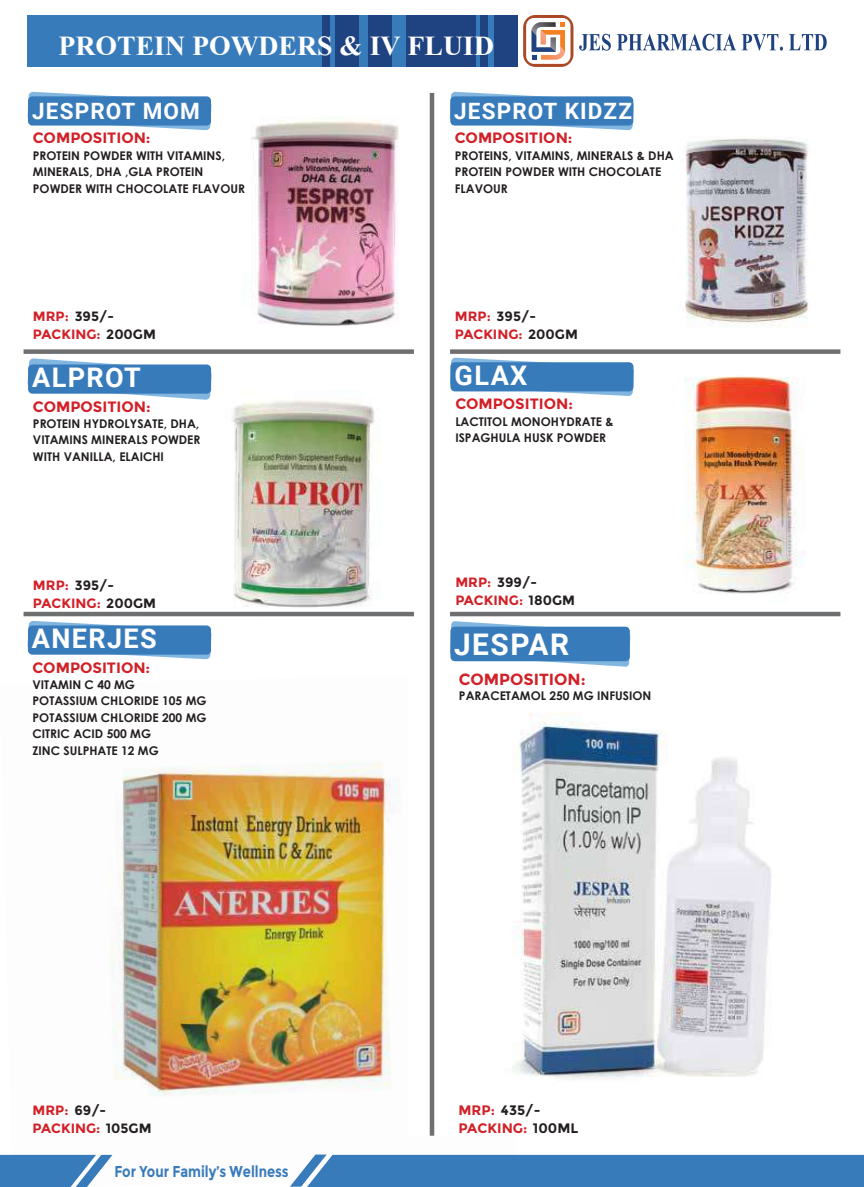
<style>
.page{position:relative;width:864px;height:1187px;background:#fff}
.page>*{position:absolute;margin:0;border:0;box-sizing:border-box;transform-origin:0 0}
.t1{font:700 34.5px "Aparajita";color:#fff}
.t2{font:700 29.85px "Roboto";letter-spacing:.05em;color:#fff}
.t3{font:700 27px "Roboto";letter-spacing:.05em;color:#fff}
.t4{font:700 22.5px "Roboto";letter-spacing:.05em;color:#fff}
.t5{font:700 16.2px "Montserrat";color:#d22027}
.t6{font:700 15.75px "Montserrat";color:#387bbb;scale:.83 1}
.t7{font:700 15px "Montserrat";color:#d22027}
.t8{font:700 13.65px "Montserrat";color:#d22027}
.t9{font:700 13.65px "Montserrat";color:#231f20}
.t10{font:700 13.5px "Montserrat";color:#d22027}
.t11{font:700 13.5px "Montserrat";color:#231f20}
.t12{font:700 12px/16.5px "Century Gothic";color:#231f20}
.s1{color:#d22027}
.s2{color:#231f20}
</style>
<div class="page">
<img style="left:251px;top:120px;width:148px;height:206px">
<svg style="left:27px;top:92px;width:184px;height:38px"></svg>
<div style="left:28px;top:96px;width:183px;height:29px;background:#387bbb;border-radius:4px"></div>
<img style="left:628px;top:103px;width:213px;height:251px">
<svg style="left:449px;top:92px;width:184px;height:38px"></svg>
<div style="left:450px;top:96px;width:183px;height:29px;background:#387bbb;border-radius:4px"></div>
<img style="left:173px;top:374px;width:262px;height:262px">
<svg style="left:27px;top:358px;width:185px;height:42px"></svg>
<div style="left:28px;top:364px;width:183px;height:29px;background:#387bbb;border-radius:4px"></div>
<img style="left:633px;top:365px;width:208px;height:251px">
<svg style="left:451px;top:357px;width:182px;height:39px"></svg>
<div style="left:450px;top:362px;width:183px;height:29px;background:#387bbb;border-radius:4px"></div>
<img style="left:111px;top:762px;width:324px;height:394px">
<svg style="left:27px;top:620px;width:184px;height:39px"></svg>
<div style="left:28px;top:625px;width:183px;height:29px;background:#387bbb;border-radius:4px"></div>
<img style="left:408px;top:661px;width:364px;height:473px">
<svg style="left:449px;top:621px;width:181px;height:45px"></svg>
<div style="left:450px;top:626px;width:179px;height:35px;background:#387bbb;border-radius:4px"></div>
<svg style="left:0;top:1154px;width:112px;height:32px;background:#5a91c6"></svg>
<div style="left:290px;top:1154px;width:573px;height:32px;background:#387bbb"></div>
<div style="left:521px;top:13px;width:53px;height:55px;border:3px solid #fff;border-radius:12px"></div>
<svg style="left:523px;top:15px;width:50px;height:52px"></svg>
<div style="left:526px;top:18px;width:44px;height:46px;background:#fff;border-radius:8px"></div>
<svg style="left:528px;top:19px;width:39px;height:43px"></svg>
<svg style="left:579px;top:34px;width:247px;height:17px"></svg>
<div style="left:28px;top:15px;width:489px;height:52px;background:#387bbb"></div>
<div style="left:367px;top:15px;width:24px;height:52px;background:#1f4281"></div>
<div style="left:406px;top:15px;width:70px;height:52px;background:#1f4281"></div>
<div style="left:480px;top:15px;width:7px;height:52px;background:#1f4281"></div>
<div style="left:493px;top:15px;width:24px;height:52px;background:#1f4281"></div>
<div style="left:322px;top:15px;width:7px;height:52px;background:#1f4281"></div>
<div style="left:335px;top:15px;width:24px;height:52px;background:#1f4281"></div>
<div style="left:429px;top:93px;width:5px;height:1042px;background:#6e6f71"></div>
<div style="left:450px;top:349px;width:390px;height:5px;background:#6e6f71"></div>
<div style="left:24px;top:349px;width:390px;height:5px;background:#6e6f71"></div>
<div style="left:450px;top:611px;width:390px;height:5px;background:#6e6f71"></div>
<div style="left:24px;top:611px;width:390px;height:5px;background:#6e6f71"></div>
<h1 class="t1" style="left:58px;top:24px;width:437px">PROTEIN POWDERS &amp; IV FLUID</h1>
<h3 class="t4" style="left:32px;top:95px;width:169px">JESPROT MOM</h3>
<p class="t7" style="left:33px;top:129px;width:119px">COMPOSITION:</p>
<h3 class="t4" style="left:454px;top:95px;width:179px">JESPROT KIDZZ</h3>
<p class="t7" style="left:454px;top:129px;width:119px">COMPOSITION:</p>
<p class="t12" style="left:33px;top:146px;width:213px">PROTEIN POWDER WITH VITAMINS,<br>MINERALS, DHA ,GLA PROTEIN<br>POWDER WITH CHOCOLATE FLAVOUR</p>
<p class="t12" style="left:454px;top:146px;width:220px">PROTEINS, VITAMINS, MINERALS &amp; DHA<br>PROTEIN POWDER WITH CHOCOLATE<br>FLAVOUR</p>
<p class="t11" style="left:33px;top:308px;width:83px"><span class="s1">MRP:</span> 395/-</p>
<p class="t11" style="left:454px;top:308px;width:83px"><span class="s1">MRP:</span> 395/-</p>
<p class="t10" style="left:33px;top:326px;width:124px">PACKING: <span class="s2">200GM</span></p>
<p class="t10" style="left:454px;top:326px;width:124px">PACKING: <span class="s2">200GM</span></p>
<h3 class="t3" style="left:32px;top:358px;width:110px">ALPROT</h3>
<p class="t7" style="left:33px;top:397px;width:119px">COMPOSITION:</p>
<h3 class="t3" style="left:454px;top:356px;width:74px">GLAX</h3>
<p class="t7" style="left:455px;top:395px;width:119px">COMPOSITION:</p>
<p class="t12" style="left:33px;top:415px;width:169px;text-align:justify">PROTEIN HYDROLYSATE, DHA, VITAMINS MINERALS POWDER WITH VANILLA, ELAICHI</p>
<p class="t12" style="left:455px;top:412px;width:160px">LACTITOL MONOHYDRATE &amp;<br>ISPAGHULA HUSK POWDER</p>
<p class="t11" style="left:33px;top:577px;width:83px"><span class="s1">MRP:</span> 395/-</p>
<p class="t11" style="left:455px;top:574px;width:83px"><span class="s1">MRP:</span> 399/-</p>
<p class="t10" style="left:33px;top:595px;width:124px">PACKING: <span class="s2">200GM</span></p>
<p class="t10" style="left:455px;top:592px;width:121px">PACKING: <span class="s2">180GM</span></p>
<h3 class="t3" style="left:32px;top:619px;width:126px">ANERJES</h3>
<p class="t7" style="left:33px;top:658px;width:119px">COMPOSITION:</p>
<p class="t12" style="left:33px;top:675px;width:175px">VITAMIN C 40 MG<br>POTASSIUM CHLORIDE 105 MG<br>POTASSIUM CHLORIDE 200 MG<br>CITRIC ACID 500 MG<br>ZINC SULPHATE 12 MG</p>
<h2 class="t2" style="left:454px;top:623px;width:116px">JESPAR</h2>
<h3 class="t5" style="left:458px;top:669px;width:128px">COMPOSITION:</h3>
<p class="t12" style="left:459px;top:686px;width:194px">PARACETAMOL 250 MG INFUSION</p>
<p class="t10" style="left:33px;top:1101px;width:75px">MRP: <span class="s2">69/-</span></p>
<p class="t9" style="left:458px;top:1101px;width:83px"><span class="s1">MRP:</span> 435/-</p>
<p class="t10" style="left:33px;top:1119px;width:120px">PACKING: <span class="s2">105GM</span></p>
<p class="t8" style="left:458px;top:1119px;width:121px">PACKING: <span class="s2">100ML</span></p>
<h3 class="t6" style="left:114px;top:1161px;width:211px">For Your Family’s Wellness</h3>
</div>
